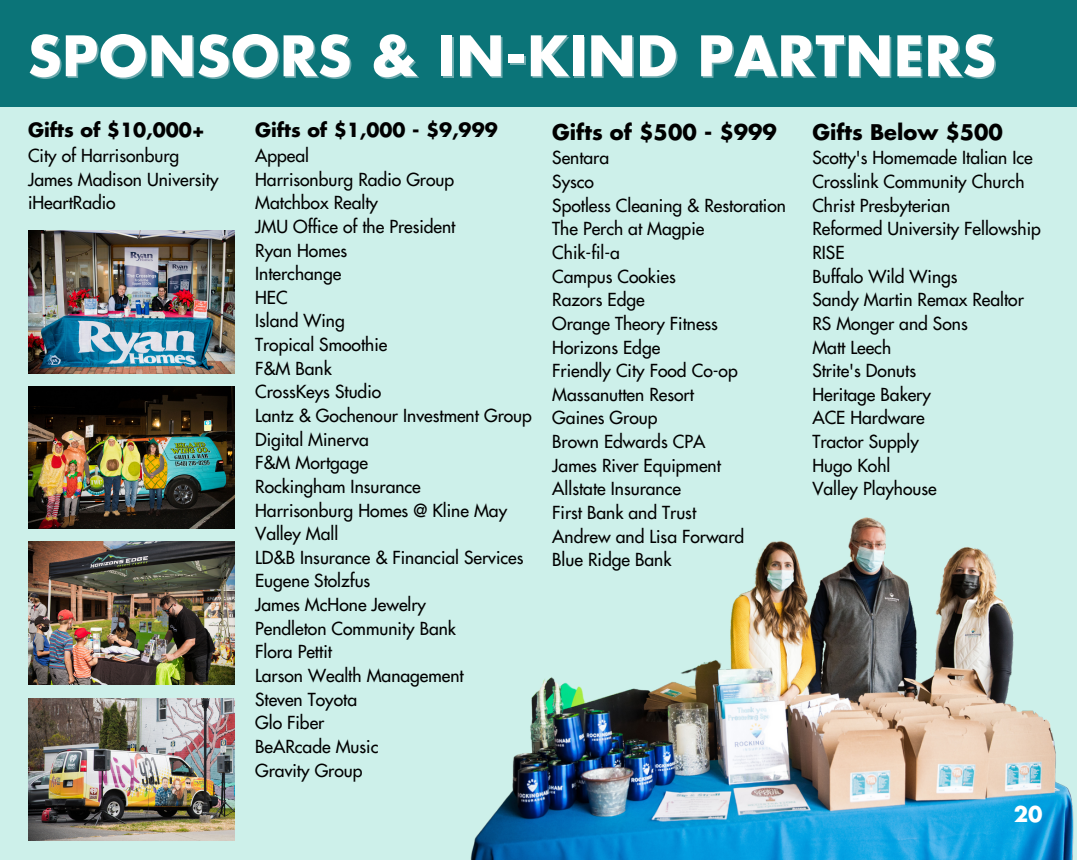
<style>
.page{position:relative;width:1077px;height:860px;background:#fff}
.page>*{position:absolute;margin:0;border:0;box-sizing:border-box;transform-origin:0 0}
.t1{font:700 54.25px "Futura Std";letter-spacing:.015em;color:#fff}
.t2{font:700 21px "Futura Std";color:#000}
.t3{font:700 21px "Futura Std";color:#fff}
.t4{font:700 19.07px "Futura Std";color:#000}
.t5{font:500 17.5px/23.6px "Futura Std";color:#000}
</style>
<div class="page">
<div style="left:0;top:106px;width:1076px;height:754px;background:#cdf0ea"></div>
<img style="left:28px;top:542px;width:206px;height:143px">
<img style="left:28px;top:231px;width:206px;height:142px">
<img style="left:28px;top:387px;width:206px;height:142px">
<img style="left:28px;top:698px;width:206px;height:142px">
<div style="left:0;top:0;width:1076px;height:106px;background:#0b7478"></div>
<img style="left:470px;top:517px;width:604px;height:343px">
<h1 class="t1" style="left:28px;top:31px;width:969px">SPONSORS &amp; IN-KIND PARTNERS</h1>
<p class="t4" style="left:28px;top:121px;width:178px">Gifts of $10,000+</p>
<p class="t5" style="left:28px;top:144px;width:192px">City of Harrisonburg<br>James Madison University iHeartRadio</p>
<p class="t4" style="left:255px;top:121px;width:244px">Gifts of $1,000 - $9,999</p>
<p class="t5" style="left:255px;top:144px;width:278px">Appeal<br>Harrisonburg Radio Group<br>Matchbox Realty<br>JMU Office of the President<br>Ryan Homes<br>Interchange<br>HEC<br>Island Wing<br>Tropical Smoothie<br>F&amp;M Bank<br>CrossKeys Studio<br>Lantz &amp; Gochenour Investment Group<br>Digital Minerva<br>F&amp;M Mortgage<br>Rockingham Insurance<br>Harrisonburg Homes @ Kline May<br>Valley Mall<br>LD&amp;B Insurance &amp; Financial Services<br>Eugene Stolzfus<br>James McHone Jewelry<br>Pendleton Community Bank<br>Flora Pettit<br>Larson Wealth Management<br>Steven Toyota<br>Glo Fiber<br>BeARcade Music<br>Gravity Group</p>
<p class="t2" style="left:552px;top:122px;width:226px">Gifts of $500 - $999</p>
<p class="t5" style="left:552px;top:147px;width:235px">Sentara<br>Sysco<br>Spotless Cleaning &amp; Restoration<br>The Perch at Magpie<br>Chik-fil-a<br>Campus Cookies<br>Razors Edge<br>Orange Theory Fitness<br>Horizons Edge<br>Friendly City Food Co-op<br>Massanutten Resort<br>Gaines Group<br>Brown Edwards CPA<br>James River Equipment<br>Allstate Insurance<br>First Bank and Trust<br>Andrew and Lisa Forward<br>Blue Ridge Bank</p>
<p class="t2" style="left:812px;top:122px;width:192px">Gifts Below $500</p>
<p class="t5" style="left:812px;top:147px;width:230px">Scotty's Homemade Italian Ice<br>Crosslink Community Church<br>Christ Presbyterian<br>Reformed University Fellowship<br>RISE<br>Buffalo Wild Wings<br>Sandy Martin Remax Realtor<br>RS Monger and Sons<br>Matt Leech<br>Strite's Donuts<br>Heritage Bakery<br>ACE Hardware<br>Tractor Supply<br>Hugo Kohl<br>Valley Playhouse</p>
<p class="t3" style="left:1013px;top:805px;width:30px">20</p>
</div>
